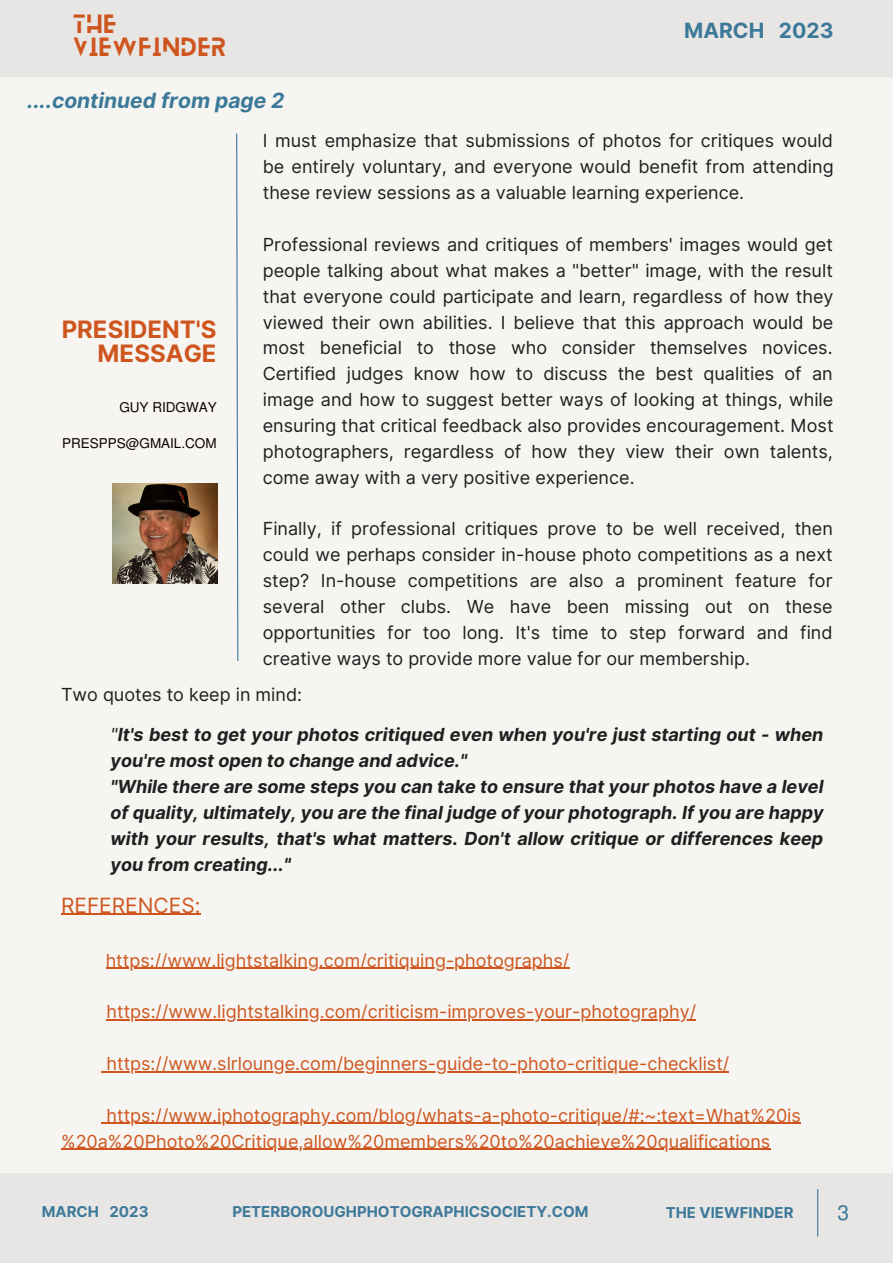
<style>
.page{position:relative;width:893px;height:1264px;background:#fff}
.page>*{position:absolute;margin:0;border:0;box-sizing:border-box;transform-origin:0 0}
.t1{font:700 24px/23.5px "Inter";color:#ce561e;text-align:right}
.t2{font:23.1px/22.5px "Blanka";letter-spacing:.09em;color:#ce561e}
.t3{font:italic 700 21px "Inter";color:#3c7999}
.t4{font:21px "Inter";color:#ce561e}
.t5{font:700 21px "Inter";color:#3c7999}
.t6{font:21px "Mukti";color:#3c7999}
.t7{font:18px/25.8px "Inter";color:#1f1f1f;text-align:justify}
.t8{font:18px/25.8px "Inter";color:#ce561e}
.t9{font:italic 700 18px/25.8px "Inter";color:#1f1f1f}
.t10{font:700 15px "Inter";color:#3c7999}
.t11{font:13.5px "Mukti";color:#0e0000}
.s1{font-weight:400}
</style>
<div class="page">
<div style="left:0;top:0;width:892px;height:1262px;background:#f6f5f1"></div>
<div style="left:0;top:1173px;width:892px;height:89px;background:#e8e5e5"></div>
<img style="left:112px;top:483px;width:105px;height:100px">
<div style="left:0;top:0;width:892px;height:77px;background:#e8e5e5"></div>
<hr style="left:817px;top:1189px;width:1px;height:47px;background:#3c7999">
<svg style="left:236px;top:133px;width:3px;height:528px"></svg>
<hr style="left:61px;top:913px;width:139px;height:1px;background:#ce561e">
<hr style="left:106px;top:967px;width:463px;height:1px;background:#ce561e">
<hr style="left:107px;top:1019px;width:589px;height:1px;background:#ce561e">
<hr style="left:107px;top:1071px;width:622px;height:1px;background:#ce561e">
<hr style="left:107px;top:1122px;width:693px;height:1px;background:#ce561e">
<hr style="left:61px;top:1148px;width:709px;height:1px;background:#ce561e">
<p class="t2" style="left:74px;top:10px;width:153px">THE<br>VIEWFINDER</p>
<p class="t5" style="left:684px;top:18px;width:151px">MARCH 2023</p>
<p class="t3" style="left:27px;top:88px;width:259px">....continued from page 2</p>
<h1 class="t1" style="left:62px;top:317px;width:156px">PRESIDENT'S<br>MESSAGE</h1>
<p class="t11" style="left:119px;top:398px;width:99px">GUY RIDGWAY</p>
<p class="t11" style="left:62px;top:434px;width:156px">PRESPPS@GMAIL.COM</p>
<p class="t7" style="left:263px;top:128px;width:572px">I must emphasize that submissions of photos for critiques would be entirely voluntary, and everyone would benefit from attending these review sessions as a valuable learning experience.</p>
<p class="t7" style="left:263px;top:231px;width:572px">Professional reviews and critiques of members' images would get people talking about what makes a "better" image, with the result that everyone could participate and learn, regardless of how they viewed their own abilities. I believe that this approach would be most beneficial to those who consider themselves novices.<br>Certified judges know how to discuss the best qualities of an image and how to suggest better ways of looking at things, while ensuring that critical feedback also provides encouragement. Most photographers, regardless of how they view their own talents, come away with a very positive experience.</p>
<p class="t7" style="left:263px;top:516px;width:571px">Finally, if professional critiques prove to be well received, then could we perhaps consider in-house photo competitions as a next step? In-house competitions are also a prominent feature for several other clubs. We have been missing out on these opportunities for too long. It's time to step forward and find creative ways to provide more value for our membership.</p>
<p class="t7" style="left:61px;top:682px;width:243px">Two quotes to keep in mind:</p>
<p class="t9" style="left:110px;top:721px;width:714px"><span class="s1">"</span>It's best to get your photos critiqued even when you're just starting out - when you're most open to change and advice."<br>"While there are some steps you can take to ensure that your photos have a level of quality, ultimately, you are the final judge of your photograph. If you are happy with your results, that's what matters. Don't allow critique or differences keep you from creating..."</p>
<p class="t4" style="left:61px;top:892px;width:141px">REFERENCES:</p>
<p class="t8" style="left:106px;top:947px;width:465px">https://www.lightstalking.com/critiquing-photographs/</p>
<p class="t8" style="left:107px;top:998px;width:591px">https://www.lightstalking.com/criticism-improves-your-photography/</p>
<p class="t8" style="left:107px;top:1050px;width:624px">https://www.slrlounge.com/beginners-guide-to-photo-critique-checklist/</p>
<p class="t8" style="left:61px;top:1102px;width:741px;text-indent:45px">https://www.iphotography.com/blog/whats-a-photo-critique/#:~:text=What%20is %20a%20Photo%20Critique,allow%20members%20to%20achieve%20qualifications</p>
<p class="t10" style="left:42px;top:1202px;width:108px">MARCH 2023</p>
<p class="t10" style="left:665px;top:1203px;width:129px">THE VIEWFINDER</p>
<p class="t6" style="left:837px;top:1198px;width:13px">3</p>
<p class="t10" style="left:232px;top:1202px;width:358px">PETERBOROUGHPHOTOGRAPHICSOCIETY.COM</p>
</div>
